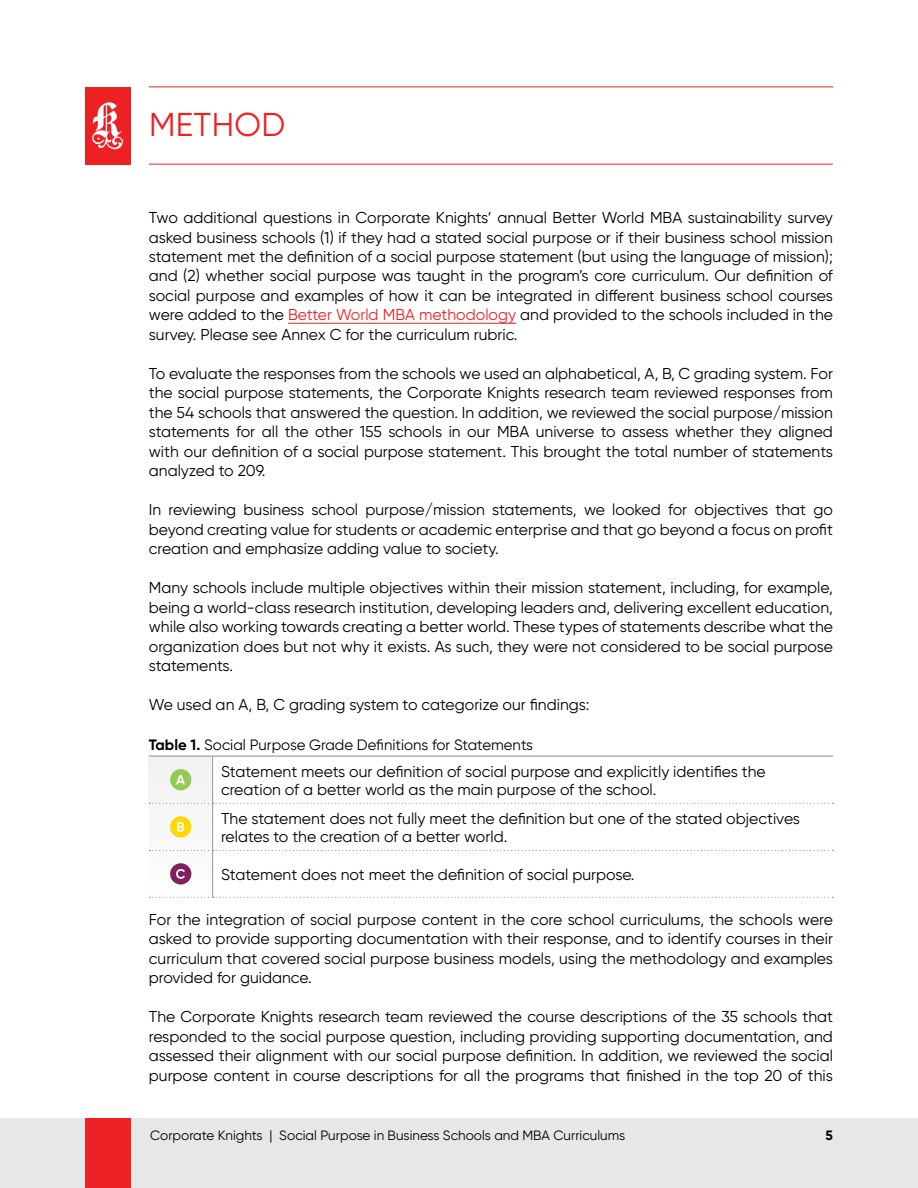
<style>
.page{position:relative;width:918px;height:1188px;background:#fff}
.page>*{position:absolute;margin:0;border:0;box-sizing:border-box;transform-origin:0 0}
.t1{font:33px "Gilroy";letter-spacing:.01em;color:#ed2124}
.t2{font:15.75px/19.5px "Gilroy";color:#000;text-align:justify}
.t3{font:15px "Gilroy";color:#000}
.t4{font:13.5px "Gilroy";color:#000}
.t5{font:700 13.5px "Gilroy";color:#fff}
.t6{font:700 13.5px "Gilroy";color:#000}
.s1{color:#ed2124}
.s2{font-weight:700}
</style>
<div class="page">
<div style="left:0;top:1119px;width:918px;height:69px;background:#e6e7e8"></div>
<div style="left:85px;top:1119px;width:46px;height:69px;background:#ed2124"></div>
<hr style="left:288px;top:323px;width:228px;height:1px;background:#ed2124">
<div style="left:149px;top:756px;width:64px;height:47px;background:#f3f3f4"></div>
<hr style="left:212px;top:757px;width:1px;height:46px;background:#939598">
<hr style="left:149px;top:756px;width:64px;height:1px;background:#939598">
<hr style="left:213px;top:756px;width:620px;height:1px;background:#939598">
<svg style="left:149px;top:803px;width:684px;height:95px"></svg>
<div style="left:170px;top:769px;width:21px;height:21px;background:#95ca55;border-radius:50%"></div>
<div style="left:170px;top:816px;width:21px;height:22px;background:#ffd800;border-radius:50%"></div>
<div style="left:170px;top:863px;width:21px;height:22px;background:#7f205f;border-radius:50%"></div>
<hr style="left:149px;top:164px;width:684px;height:1px;background:#ed2124">
<div style="left:85px;top:87px;width:46px;height:78px;background:#ed2124"></div>
<svg style="left:92px;top:102px;width:32px;height:48px"></svg>
<hr style="left:149px;top:87px;width:684px;height:1px;background:#ed2124">
<h1 class="t1" style="left:149px;top:105px;width:138px">METHOD</h1>
<p class="t2" style="left:149px;top:208px;width:686px">Two additional questions in Corporate Knights’ annual Better World MBA sustainability survey asked business schools (1) if they had a stated social purpose or if their business school mission statement met the definition of a social purpose statement (but using the language of mission); and (2) whether social purpose was taught in the program’s core curriculum. Our definition of social purpose and examples of how it can be integrated in different business school courses were added to the <span class="s1">Better World MBA methodology</span> and provided to the schools included in the survey. Please see Annex C for the curriculum rubric.</p>
<p class="t2" style="left:149px;top:364px;width:686px">To evaluate the responses from the schools we used an alphabetical, A, B, C grading system. For the social purpose statements, the Corporate Knights research team reviewed responses from the 54 schools that answered the question. In addition, we reviewed the social purpose/mission statements for all the other 155 schools in our MBA universe to assess whether they aligned with our definition of a social purpose statement. This brought the total number of statements analyzed to 209.</p>
<p class="t2" style="left:149px;top:500px;width:686px">In reviewing business school purpose/mission statements, we looked for objectives that go beyond creating value for students or academic enterprise and that go beyond a focus on profit creation and emphasize adding value to society.</p>
<p class="t2" style="left:149px;top:578px;width:686px">Many schools include multiple objectives within their mission statement, including, for example, being a world-class research institution, developing leaders and, delivering excellent education, while also working towards creating a better world. These types of statements describe what the organization does but not why it exists. As such, they were not considered to be social purpose statements.</p>
<p class="t2" style="left:149px;top:695px;width:442px">We used an A, B, C grading system to categorize our findings:</p>
<p class="t3" style="left:149px;top:735px;width:386px"><span class="s2">Table 1.</span> Social Purpose Grade Definitions for Statements</p>
<p class="t5" style="left:176px;top:771px;width:11px">A</p>
<p class="t2" style="left:221px;top:762px;width:546px;line-height:18px">Statement meets our definition of social purpose and explicitly identifies the creation of a better world as the main purpose of the school.</p>
<p class="t5" style="left:176px;top:818px;width:10px">B</p>
<p class="t2" style="left:221px;top:809px;width:580px;line-height:18px">The statement does not fully meet the definition but one of the stated objectives relates to the creation of a better world.</p>
<p class="t5" style="left:176px;top:865px;width:11px">C</p>
<p class="t2" style="left:221px;top:865px;width:415px">Statement does not meet the definition of social purpose.</p>
<p class="t2" style="left:149px;top:910px;width:686px">For the integration of social purpose content in the core school curriculums, the schools were asked to provide supporting documentation with their response, and to identify courses in their curriculum that covered social purpose business models, using the methodology and examples provided for guidance.</p>
<p class="t2" style="left:149px;top:1007px;width:686px">The Corporate Knights research team reviewed the course descriptions of the 35 schools that responded to the social purpose question, including providing supporting documentation, and assessed their alignment with our social purpose definition. In addition, we reviewed the social purpose content in course descriptions for all the programs that finished in the top 20 of this</p>
<p class="t4" style="left:150px;top:1127px;width:477px">Corporate Knights | Social Purpose in Business Schools and MBA Curriculums</p>
<p class="t6" style="left:826px;top:1127px;width:9px">5</p>
</div>
